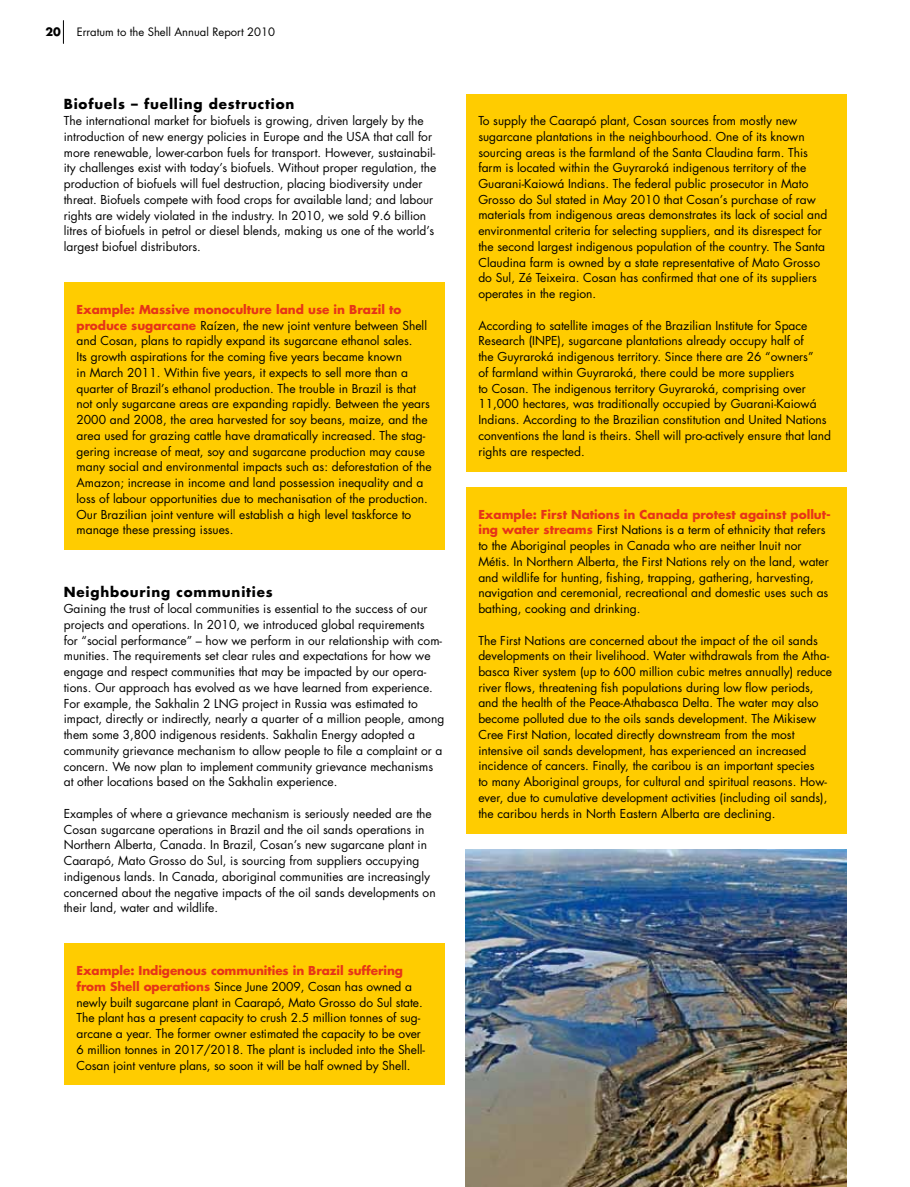
<style>
.page{position:relative;width:910px;height:1187px;background:#fff}
.page>*{position:absolute;margin:0;border:0;box-sizing:border-box;transform-origin:0 0}
.t1{font:700 13.5px "Futura Std";letter-spacing:.06em;color:#000}
.t2{font:12px/15.8px "Futura Std";color:#000}
.t3{font:11.25px "Futura Std";color:#000}
.t4{font:700 11.25px "Futura Std";color:#000}
.s1{font-weight:700;color:#e63418}
</style>
<div class="page">
<div style="left:64px;top:282px;width:381px;height:268px;background:#fc0"></div>
<img style="left:466px;top:849px;width:381px;height:337px">
<div style="left:64px;top:943px;width:381px;height:141px;background:#fc0"></div>
<div style="left:466px;top:487px;width:381px;height:346px;background:#fc0"></div>
<div style="left:466px;top:94px;width:381px;height:377px;background:#fc0"></div>
<svg style="left:63px;top:21px;width:1px;height:22px"></svg>
<p class="t4" style="left:45px;top:24px;width:17px">20</p>
<p class="t3" style="left:77px;top:25px;width:200px">Erratum to the Shell Annual Report 2010</p>
<p class="t1" style="left:64px;top:95px;width:232px">Biofuels – fuelling destruction</p>
<p class="t2" style="left:64px;top:113px;width:361px">The international market for biofuels is growing, driven largely by the introduction of new energy policies in Europe and the USA</p>
<p class="t2" style="left:64px;top:129px;width:374px;text-indent:310px">that call for more renewable, lower-carbon fuels for transport. However, sustainabil&shy;ity challenges exist with today’s biofuels. Without proper regulation, the production of biofuels will fuel destruction, placing biodiversity under threat. Biofuels compete with food crops for available land; and labour rights are widely violated in the industry. In 2010, we sold 9.6 billion litres of biofuels in petrol or diesel blends, making us one of the world’s largest biofuel distributors.</p>
<p class="t2" style="left:77px;top:302px;width:357px"><span class="s1">Example: Massive monoculture land use in Brazil to produce sugarcane</span> Raízen, the new joint venture between Shell and Cosan, plans to rapidly expand its sugarcane ethanol sales.<br>Its growth aspirations for the coming five years became known<br>in March 2011. Within five years, it expects to sell more than a quarter of Brazil’s ethanol production. The trouble in Brazil is that not only sugarcane areas are expanding rapidly. Between the years 2000 and 2008, the area harvested for soy beans, maize, and the area used for grazing cattle have dramatically increased. The stag&shy;gering increase of meat, soy and sugarcane production may cause many social and environmental impacts such as: deforestation of the Amazon; increase in income and land possession inequality and a loss of labour opportunities due to mechanisation of the production.<br>Our Brazilian joint venture will establish a high level taskforce to manage these pressing issues.</p>
<p class="t1" style="left:64px;top:583px;width:210px">Neighbouring communities</p>
<p class="t2" style="left:64px;top:601px;width:382px">Gaining the trust of local communities is essential to the success of our projects and operations. In 2010, we introduced global requirements<br>for “social performance” – how we perform in our relationship with com&shy;munities. The requirements set clear rules and expectations for how we engage and respect communities that may be impacted by our opera&shy;tions. Our approach has evolved as we have learned from experience.<br>For example, the Sakhalin 2 LNG project in Russia was estimated to impact, directly or indirectly, nearly a quarter of a million people, among them some 3,800 indigenous residents. Sakhalin Energy adopted a community grievance mechanism to allow people to file a complaint or a concern. We now plan to implement community grievance mechanisms at other locations based on the Sakhalin experience.</p>
<p class="t2" style="left:64px;top:805px;width:373px">Examples of where a grievance mechanism is seriously needed are the Cosan sugarcane operations in Brazil and the oil sands operations in Northern Alberta, Canada. In Brazil, Cosan’s new sugarcane plant in Caarapó, Mato Grosso do Sul, is sourcing from suppliers occupying indigenous lands. I n Canada, aboriginal communities are increasingly concerned about the negative impacts of the oil sands developments on their land, water and wildlife.</p>
<p class="t2" style="left:77px;top:963px;width:350px"><span class="s1">Example: Indigenous communities in Brazil suffering from Shell operations</span> Since June 2009, Cosan has owned a newly built sugarcane plant in Caarapó, Mato Grosso do Sul state.<br>The plant has a present capacity to crush 2.5 million tonnes of sug&shy;arcane a year. The former owner estimated the capacity to be over 6 million tonnes in 2017/2018. The plant is included into the Shell-Cosan joint venture plans, so soon it will be half owned by Shell.</p>
<p class="t2" style="left:478px;top:113px;width:351px">To supply the Caarapó plant, Cosan sources from mostly new sugarcane plantations in the neighbourhood. One of its known sourcing areas is the farmland of the Santa Claudina farm. This farm is located within the Guyraroká indigenous territory of the Guarani-Kaiowá Indians. The federal public prosecutor in Mato Grosso do Sul stated in May 2010 that Cosan’s purchase of raw materials from indigenous areas demonstrates its lack of social and environmental criteria for selecting suppliers, and its disrespect for the second largest indigenous population of the country. The Santa Claudina farm is owned by a state representative of Mato Grosso do Sul, Zé Teixeira. Cosan has confirmed that one of its suppliers operates in the region.</p>
<p class="t2" style="left:478px;top:317px;width:331px">According to satellite images of the Brazilian Institute for Space<br>Research (INPE</p>
<p class="t2" style="left:478px;top:333px;width:354px;text-indent:79px">), sugarcane plantations already occupy half of<br>the Guyraroká indigenous territory. Since there are 26 “owners”<br>of farmland within Guyraroká, there could be more suppliers<br>to Cosan. The indigenous territory Guyraroká, comprising over 11,000 hectares, was traditionally occupied by Guarani-Kaiowá Indians. According to the Brazilian constitution and United Nations conventions the land is theirs. Shell will pro-actively ensure that land rights are respected.</p>
<p class="t2" style="left:478px;top:506px;width:354px"><span class="s1">Example: First Nations in Canada protest against pollut&shy;ing water streams</span> First N ations is a term of ethnicity that refers to the Aboriginal peoples in Canada who are neither Inuit nor Métis. In Northern Alberta, the First Nations rely on the land, water and wildlife for hunting, fishing, trapping, gathering, harvesting, navigation and ceremonial, recreational and domestic uses such as bathing, cooking and drinking.</p>
<p class="t2" style="left:478px;top:632px;width:355px">The First Nations are concerned about the impact of the oil sands developments on their livelihood. Water withdrawals from the Atha&shy;basca River system (up to 600 million cubic metres annually) reduce river flows, threatening fish populations during low flow periods, and the health of the Peace-Athabasca Delta. The water may also become polluted due to the oils sands development. The Mikisew Cree First N ation, located directly downstream from the most intensive oil sands development, has experienced an increased incidence of cancers. Finally, the caribou is an important species<br>to many Aboriginal groups, for cultural and spiritual reasons. How&shy;ever, due to cumulative development activities (including oil sands), the caribou herds in North Eastern Alberta are declining.</p>
</div>
